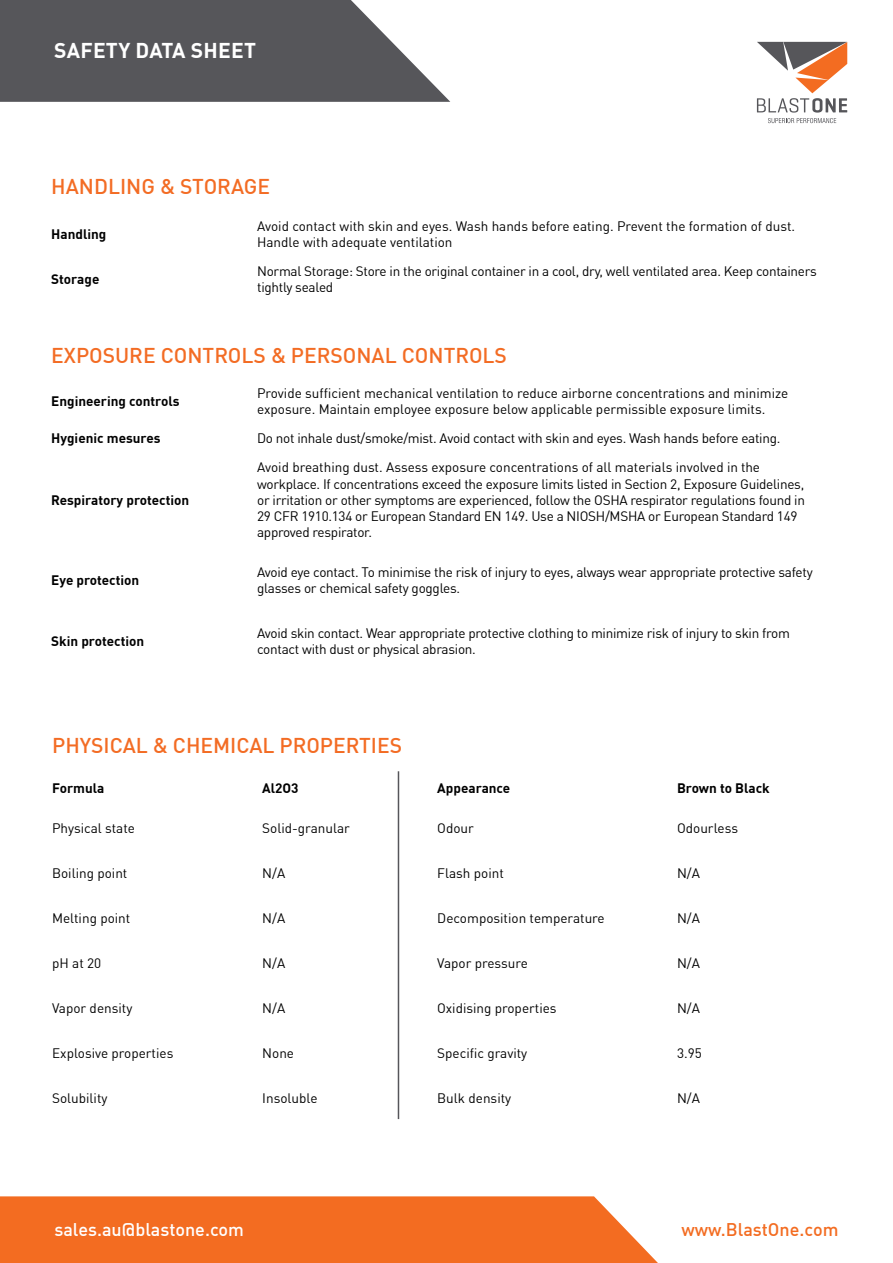
<style>
.page{position:relative;width:893px;height:1263px;background:#fff}
.page>*{position:absolute;margin:0;border:0;box-sizing:border-box;transform-origin:0 0}
.t1{font:500 21px "DIN Offc";color:#f36c24}
.t2{font:700 21px "DIN Offc";letter-spacing:.01em;color:#fff}
.t3{font:500 18px "DIN Offc";color:#fff}
.t4{font:500 18px "DIN Offc";color:#f36c21}
.t5{font:13.5px/16.2px "DIN Offc";letter-spacing:-.02em;color:#000}
.t6{font:13.5px/16.2px "DIN Offc";color:#000}
.t7{font:700 13.5px "DIN Offc";color:#000}
</style>
<div class="page">
<svg style="left:757px;top:42px;width:90px;height:81px"></svg>
<svg style="left:0;top:0;width:450px;height:102px;fill:#56565a"></svg>
<div style="left:0;top:1196px;width:658px;height:67px;background:#f36c21"></div>
<hr style="left:398px;top:771px;width:1px;height:348px;background:#56565a">
<h1 class="t2" style="left:54px;top:36px;width:203px">SAFETY DATA SHEET</h1>
<h1 class="t1" style="left:51px;top:173px;width:220px">HANDLING &amp; STORAGE</h1>
<p class="t7" style="left:51px;top:225px;width:57px">Handling</p>
<p class="t6" style="left:257px;top:218px;width:539px">Avoid contact with skin and eyes. Wash hands before eating. Prevent the formation of dust.<br>Handle with adequate ventilation</p>
<p class="t7" style="left:51px;top:270px;width:50px">Storage</p>
<p class="t5" style="left:257px;top:263px;width:561px">Normal Storage: Store in the original container in a cool, dry, well ventilated area. Keep containers tightly sealed</p>
<h1 class="t1" style="left:51px;top:342px;width:457px">EXPOSURE CONTROLS &amp; PERSONAL CONTROLS</h1>
<p class="t7" style="left:51px;top:393px;width:130px">Engineering controls</p>
<p class="t6" style="left:257px;top:385px;width:533px">Provide sufficient mechanical ventilation to reduce airborne concentrations and minimize exposure. Maintain employee exposure below applicable permissible exposure limits.</p>
<p class="t7" style="left:51px;top:430px;width:111px">Hygienic mesures</p>
<p class="t5" style="left:257px;top:430px;width:525px">Do not inhale dust/smoke/mist. Avoid contact with skin and eyes. Wash hands before eating.</p>
<p class="t7" style="left:51px;top:491px;width:139px">Respiratory protection</p>
<p class="t5" style="left:257px;top:459px;width:549px">Avoid breathing dust. Assess exposure concentrations of all materials involved in the workplace. If concentrations exceed the exposure limits listed in Section 2, Exposure Guidelines, or irritation or other symptoms are experienced, follow the OSHA respirator regulations found in 29 CFR 1910.134 or European Standard EN 149. Use a NIOSH/MSHA or European Standard 149 approved respirator.</p>
<p class="t7" style="left:51px;top:571px;width:90px">Eye protection</p>
<p class="t5" style="left:257px;top:564px;width:557px">Avoid eye contact. To minimise the risk of injury to eyes, always wear appropriate protective safety glasses or chemical safety goggles.</p>
<p class="t7" style="left:51px;top:632px;width:94px">Skin protection</p>
<p class="t5" style="left:257px;top:625px;width:534px">Avoid skin contact. Wear appropriate protective clothing to minimize risk of injury to skin from contact with dust or physical abrasion.</p>
<h1 class="t1" style="left:52px;top:732px;width:351px">PHYSICAL &amp; CHEMICAL PROPERTIES</h1>
<p class="t7" style="left:52px;top:779px;width:54px">Formula</p>
<p class="t7" style="left:262px;top:779px;width:38px">Al2O3</p>
<p class="t7" style="left:437px;top:779px;width:75px">Appearance</p>
<p class="t7" style="left:677px;top:779px;width:94px">Brown to Black</p>
<p class="t5" style="left:52px;top:820px;width:84px">Physical state</p>
<p class="t6" style="left:262px;top:820px;width:89px">Solid-granular</p>
<p class="t5" style="left:437px;top:820px;width:38px">Odour</p>
<p class="t6" style="left:677px;top:820px;width:62px">Odourless</p>
<p class="t6" style="left:52px;top:865px;width:77px">Boiling point</p>
<p class="t5" style="left:262px;top:865px;width:24px">N/A</p>
<p class="t6" style="left:437px;top:865px;width:68px">Flash point</p>
<p class="t5" style="left:677px;top:865px;width:24px">N/A</p>
<p class="t6" style="left:52px;top:910px;width:80px">Melting point</p>
<p class="t5" style="left:262px;top:910px;width:24px">N/A</p>
<p class="t6" style="left:437px;top:910px;width:169px">Decomposition temperature</p>
<p class="t5" style="left:677px;top:910px;width:24px">N/A</p>
<p class="t5" style="left:52px;top:955px;width:51px">pH at 20</p>
<p class="t5" style="left:262px;top:955px;width:24px">N/A</p>
<p class="t6" style="left:437px;top:955px;width:92px">Vapor pressure</p>
<p class="t5" style="left:677px;top:955px;width:24px">N/A</p>
<p class="t6" style="left:52px;top:1000px;width:82px">Vapor density</p>
<p class="t5" style="left:262px;top:1000px;width:24px">N/A</p>
<p class="t6" style="left:437px;top:1000px;width:121px">Oxidising properties</p>
<p class="t5" style="left:677px;top:1000px;width:24px">N/A</p>
<p class="t6" style="left:52px;top:1045px;width:123px">Explosive properties</p>
<p class="t5" style="left:262px;top:1045px;width:33px">None</p>
<p class="t6" style="left:437px;top:1045px;width:92px">Specific gravity</p>
<p class="t5" style="left:677px;top:1045px;width:26px">3.95</p>
<p class="t6" style="left:52px;top:1090px;width:57px">Solubility</p>
<p class="t6" style="left:262px;top:1090px;width:57px">Insoluble</p>
<p class="t6" style="left:437px;top:1090px;width:75px">Bulk density</p>
<p class="t5" style="left:677px;top:1090px;width:24px">N/A</p>
<h2 class="t3" style="left:54px;top:1218px;width:191px">sales.au@blastone.com</h2>
<h2 class="t4" style="left:681px;top:1218px;width:159px">www.BlastOne.com</h2>
</div>
